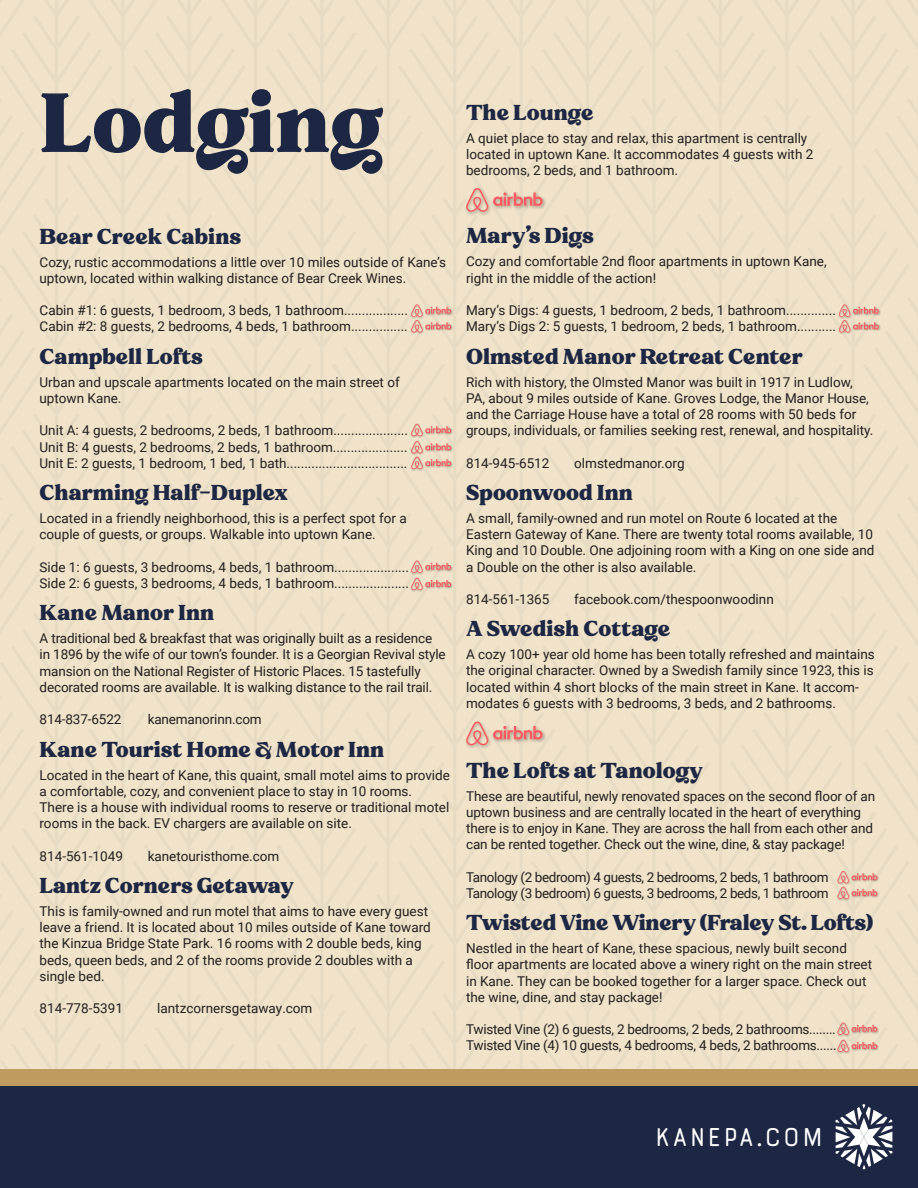
<style>
.page{position:relative;width:918px;height:1188px;background:#fff}
.page>*{position:absolute;margin:0;border:0;box-sizing:border-box;transform-origin:0 0}
.t1{font:800 105px "Notulen Serif Display";color:#1d2743}
.t2{font:700 30px "Bourton Line";color:#fff}
.t3{font:800 27px "Notulen Serif Display";color:#1d2743}
.t4{font:13.5px/16.2px "Roboto";color:#231f20}
.t5{font:13.5px "Roboto";letter-spacing:-.02em;color:#231f20}
.t6{font:13.5px "Roboto";letter-spacing:-.03em;color:#231f20}
</style>
<div class="page">
<div style="left:0;top:0;width:917px;height:1085px;background:#f0e3c9"></div>
<div style="left:0;top:1085px;width:917px;height:103px;background:#1d2743"></div>
<div style="left:0;top:1069px;width:917px;height:16px;background:#bf9b5f"></div>
<svg style="left:835px;top:1104px;width:56px;height:66px"></svg>
<div style="left:410px;top:320px;width:43px;height:15px;background:#231f20;opacity:.35"></div>
<div style="left:837px;top:320px;width:43px;height:15px;background:#231f20;opacity:.35"></div>
<div style="left:410px;top:440px;width:43px;height:16px;background:#231f20;opacity:.35"></div>
<div style="left:410px;top:560px;width:43px;height:15px;background:#231f20;opacity:.35"></div>
<div style="left:836px;top:870px;width:43px;height:15px;background:#231f20;opacity:.35"></div>
<div style="left:410px;top:456px;width:43px;height:15px;background:#231f20;opacity:.35"></div>
<div style="left:410px;top:577px;width:43px;height:15px;background:#231f20;opacity:.35"></div>
<svg style="left:411px;top:560px;width:40px;height:30px"></svg>
<div style="left:836px;top:886px;width:43px;height:15px;background:#231f20;opacity:.35"></div>
<svg style="left:836px;top:871px;width:40px;height:28px"></svg>
<svg style="left:837px;top:1022px;width:42px;height:32px"></svg>
<div style="left:410px;top:304px;width:43px;height:15px;background:#231f20;opacity:.35"></div>
<svg style="left:411px;top:304px;width:40px;height:29px"></svg>
<div style="left:837px;top:304px;width:43px;height:15px;background:#231f20;opacity:.35"></div>
<svg style="left:838px;top:304px;width:40px;height:29px"></svg>
<div style="left:464px;top:186px;width:82px;height:30px;background:#231f20;opacity:.35"></div>
<svg style="left:466px;top:188px;width:76px;height:24px"></svg>
<div style="left:464px;top:720px;width:82px;height:30px;background:#231f20;opacity:.35"></div>
<svg style="left:466px;top:722px;width:76px;height:23px"></svg>
<div style="left:410px;top:423px;width:43px;height:15px;background:#231f20;opacity:.35"></div>
<svg style="left:411px;top:424px;width:40px;height:45px"></svg>
<p class="t1" style="left:40px;top:71px;width:344px">Lodging</p>
<p class="t3" style="left:466px;top:99px;width:129px">The Lounge</p>
<p class="t4" style="left:466px;top:129px;width:342px">A quiet place to stay and relax, this apartment is centrally</p>
<p class="t4" style="left:466px;top:145px;width:348px">located in uptown Kane. It accommodates 4 guests with 2</p>
<p class="t4" style="left:466px;top:162px;width:213px">bedrooms, 2 beds, and 1 bathroom.</p>
<p class="t3" style="left:40px;top:223px;width:203px">Bear Creek Cabins</p>
<p class="t4" style="left:40px;top:253px;width:408px">Cozy, rustic accommodations a little over 10 miles outside of Kane’s uptown, located within walking distance of Bear Creek Wines.</p>
<p class="t4" style="left:40px;top:302px;width:370px">Cabin #1: 6 guests, 1 bedroom, 3 beds, 1 bathroom..................</p>
<p class="t4" style="left:40px;top:318px;width:369px">Cabin #2: 8 guests, 2 bedrooms, 4 beds, 1 bathroom................</p>
<p class="t3" style="left:40px;top:343px;width:165px">Campbell Lofts</p>
<p class="t4" style="left:40px;top:373px;width:361px">Urban and upscale apartments located on the main street of</p>
<p class="t4" style="left:40px;top:390px;width:83px">uptown Kane.</p>
<p class="t4" style="left:40px;top:422px;width:370px">Unit A: 4 guests, 2 bedrooms, 2 beds, 1 bathroom.....................</p>
<p class="t4" style="left:40px;top:438px;width:369px">Unit B: 4 guests, 2 bedrooms, 2 beds, 1 bathroom.....................</p>
<p class="t4" style="left:40px;top:454px;width:369px">Unit E: 2 guests, 1 bedroom, 1 bed, 1 bath..................................</p>
<p class="t3" style="left:40px;top:479px;width:250px">Charming Half-Duplex</p>
<p class="t4" style="left:40px;top:510px;width:368px">Located in a friendly neighborhood, this is a perfect spot for a</p>
<p class="t4" style="left:40px;top:526px;width:337px">couple of guests, or groups. Walkable into uptown Kane.</p>
<p class="t4" style="left:40px;top:558px;width:370px">Side 1: 6 guests, 3 bedrooms, 4 beds, 1 bathroom.....................</p>
<p class="t4" style="left:40px;top:575px;width:370px">Side 2: 6 guests, 3 bedrooms, 4 beds, 1 bathroom.....................</p>
<p class="t3" style="left:40px;top:599px;width:176px">Kane Manor Inn</p>
<p class="t4" style="left:40px;top:630px;width:407px">A traditional bed &amp; breakfast that was originally built as a residence in 1896 by the wife of our town’s founder. It is a Georgian Revival style mansion on the National Register of Historic Places. 15 tastefully decorated rooms are available. It is walking distance to the rail trail.</p>
<p class="t4" style="left:40px;top:711px;width:83px">814-837-6522</p>
<p class="t4" style="left:148px;top:711px;width:115px">kanemanorinn.com</p>
<p class="t3" style="left:40px;top:736px;width:346px">Kane Tourist Home &amp; Motor Inn</p>
<p class="t4" style="left:40px;top:766px;width:412px">Located in the heart of Kane, this quaint, small motel aims to provide a comfortable, cozy, and convenient place to stay in 10 rooms.<br>There is a house with individual rooms to reserve or traditional motel rooms in the back. EV chargers are available on site.</p>
<p class="t4" style="left:40px;top:847px;width:85px">814-561-1049</p>
<p class="t4" style="left:148px;top:847px;width:133px">kanetouristhome.com</p>
<p class="t3" style="left:40px;top:872px;width:256px">Lantz Corners Getaway</p>
<p class="t4" style="left:40px;top:903px;width:392px">This is family-owned and run motel that aims to have every guest leave a friend. It is located about 10 miles outside of Kane toward the Kinzua Bridge State Park. 16 rooms with 2 double beds, king beds, queen beds, and 2 of the rooms provide 2 doubles with a single bed.</p>
<p class="t4" style="left:40px;top:1000px;width:85px">814-778-5391</p>
<p class="t4" style="left:157px;top:1000px;width:157px">lantzcornersgetaway.com</p>
<p class="t3" style="left:466px;top:223px;width:129px">Mary’s Digs</p>
<p class="t4" style="left:466px;top:253px;width:362px">Cozy and comfortable 2nd floor apartments in uptown Kane,</p>
<p class="t4" style="left:466px;top:269px;width:191px">right in the middle of the action!</p>
<p class="t4" style="left:466px;top:302px;width:371px">Mary’s Digs: 4 guests, 1 bedroom, 2 beds, 1 bathroom..............</p>
<p class="t4" style="left:466px;top:318px;width:371px">Mary’s Digs 2: 5 guests, 1 bedroom, 2 beds, 1 bathroom...........</p>
<p class="t3" style="left:466px;top:343px;width:338px">Olmsted Manor Retreat Center</p>
<p class="t4" style="left:466px;top:373px;width:408px">Rich with history, the Olmsted Manor was built in 1917 in Ludlow, PA, about 9 miles outside of Kane. Groves Lodge, the Manor House, and the Carriage House have a total of 28 rooms with 50 beds for groups, individuals, or families seeking rest, renewal, and hospitality.</p>
<p class="t4" style="left:466px;top:454px;width:85px">814-945-6512</p>
<p class="t4" style="left:574px;top:454px;width:112px">olmstedmanor.org</p>
<p class="t3" style="left:466px;top:479px;width:168px">Spoonwood Inn</p>
<p class="t4" style="left:466px;top:510px;width:410px">A small, family-owned and run motel on Route 6 located at the Eastern Gateway of Kane. There are twenty total rooms available, 10<br>King and 10 Double. One adjoining room with a King on one side and a Double on the other is also available.</p>
<p class="t4" style="left:466px;top:591px;width:85px">814-561-1365</p>
<p class="t4" style="left:574px;top:591px;width:201px">facebook.com/thespoonwoodinn</p>
<p class="t3" style="left:466px;top:615px;width:206px">A Swedish Cottage</p>
<p class="t4" style="left:466px;top:646px;width:410px">A cozy 100+ year old home has been totally refreshed and maintains the original character. Owned by a Swedish family since 1923, this is located within 4 short blocks of the main street in Kane. It accom&shy;modates 6 guests with 3 bedrooms, 3 beds, and 2 bathrooms.</p>
<p class="t3" style="left:466px;top:757px;width:238px">The Lofts at Tanology</p>
<p class="t4" style="left:466px;top:787px;width:410px">These are beautiful, newly renovated spaces on the second floor of an uptown business and are centrally located in the heart of everything there is to enjoy in Kane. They are across the hall from each other and can be rented together. Check out the wine, dine, &amp; stay package!</p>
<p class="t6" style="left:466px;top:867px;width:364px">Tanology (2 bedroom) 4 guests, 2 bedrooms, 2 beds, 1 bathroom</p>
<p class="t6" style="left:466px;top:884px;width:364px">Tanology (3 bedroom) 6 guests, 3 bedrooms, 2 beds, 1 bathroom</p>
<p class="t3" style="left:466px;top:909px;width:408px">Twisted Vine Winery (Fraley St. Lofts)</p>
<p class="t4" style="left:466px;top:940px;width:407px">Nestled in the heart of Kane, these spacious, newly built second floor apartments are located above a winery right on the main street in Kane. They can be booked together for a larger space. Check out the wine, dine, and stay package!</p>
<p class="t5" style="left:466px;top:1020px;width:371px">Twisted Vine (2) 6 guests, 2 bedrooms, 2 beds, 2 bathrooms........</p>
<p class="t5" style="left:466px;top:1036px;width:372px">Twisted Vine (4) 10 guests, 4 bedrooms, 4 beds, 2 bathrooms......</p>
<p class="t2" style="left:653px;top:1118px;width:171px">KANEPA.COM</p>
</div>
